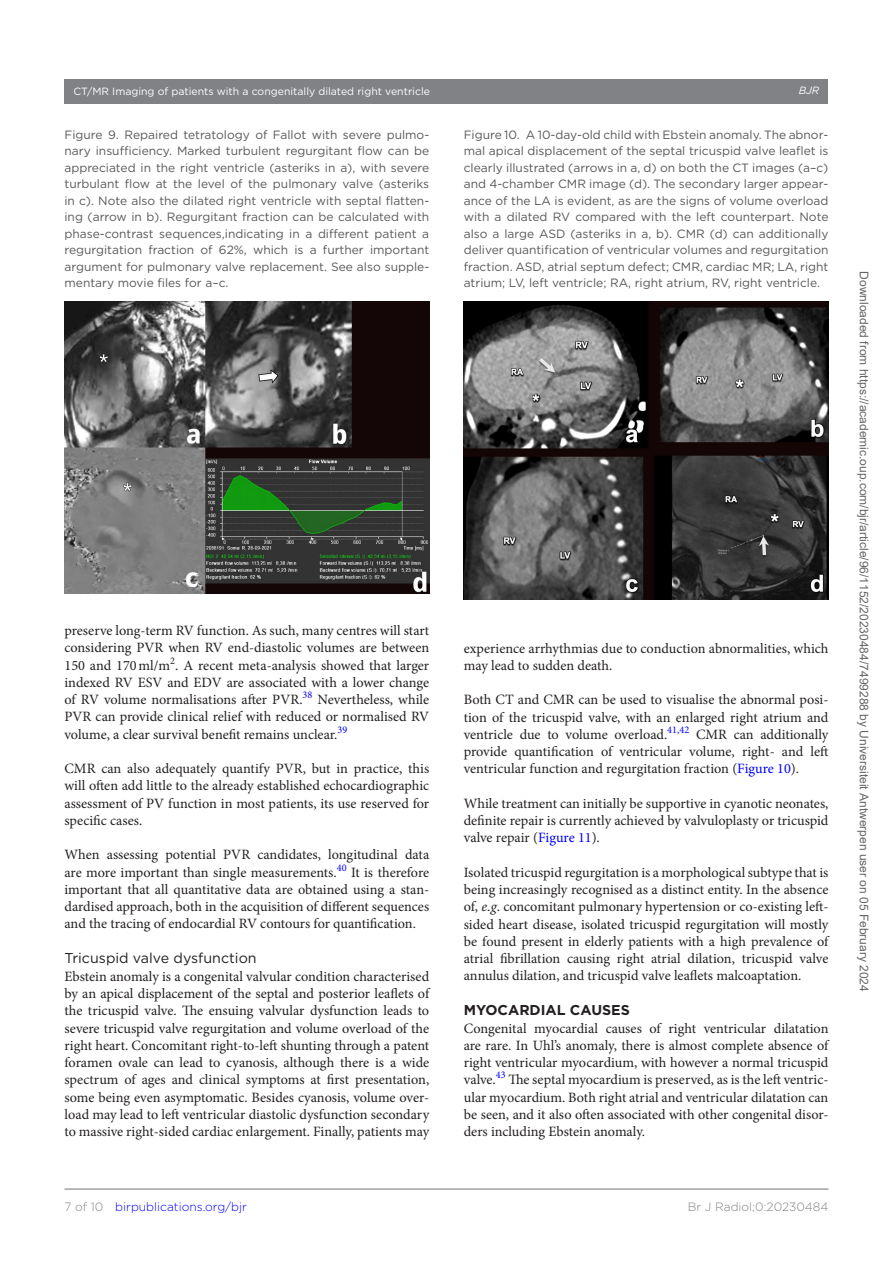
<style>
.page{position:relative;width:893px;height:1263px;background:#fff}
.page>*{position:absolute;margin:0;border:0;box-sizing:border-box;transform-origin:0 0}
.t1{font:14.25px/17.2px "Minion Pro";color:#231f20;text-align:justify}
.t2{font:14.25px "Gotham";color:#231f20}
.t3{font:700 14.25px "Gotham";color:#231f20}
.t4{font:12px/16.5px "Gotham";color:#57585a;text-align:justify}
.t5{font:12px "Arial";color:#666}
.t6{font:300 12px "Gotham";color:#00f}
.t7{font:300 12px "Gotham";color:#808285}
.t8{font:10.5px "Gotham";color:#fff}
.t9{font:italic 10.5px "Gotham";color:#fff}
.s1{color:#00f}
.s2{font-style:italic}
.s3{color:#808285}
</style>
<div class="page">
<hr style="left:64px;top:1188px;width:764px;height:2px;background:#808285">
<div style="left:64px;top:79px;width:764px;height:24px;background:#808285"></div>
<img style="left:464px;top:301px;width:364px;height:298px">
<img style="left:64px;top:301px;width:365px;height:292px">
<p class="t8" style="left:74px;top:85px;width:358px">CT/MR Imaging of patients with a congenitally dilated right ventricle</p>
<p class="t9" style="left:799px;top:85px;width:22px">BJR</p>
<p class="t4" style="left:64px;top:126px;width:366px">Figure 9. Repaired tetratology of Fallot with severe pulmo&shy;nary insufficiency. Marked turbulent regurgitant flow can be appreciated in the right ventricle (asteriks in a), with severe turbulant flow at the level of the pulmonary valve (asteriks in c). Note also the dilated right ventricle with septal flatten&shy;ing (arrow in b). Regurgitant fraction can be calculated with phase-contrast sequences,indicating in a different patient a regurgitation fraction of 62%, which is a further important argument for pulmonary valve replacement. See also supple&shy;mentary movie files for a–c.</p>
<p class="t4" style="left:464px;top:126px;width:366px">Figure 10. A 10-day-old child with Ebstein anomaly. The abnor&shy;mal apical displacement of the septal tricuspid valve leaflet is clearly illustrated (arrows in a, d) on both the CT images (a–c) and 4-chamber CMR image (d). The secondary larger appear&shy;ance of the LA is evident, as are the signs of volume overload with a dilated RV compared with the left counterpart. Note also a large ASD (asteriks in a, b). CMR (d) can additionally deliver quantification of ventricular volumes and regurgitation fraction. ASD, atrial septum defect; CMR, cardiac MR; LA, right atrium; LV, left ventricle; RA, right atrium, RV, right ventricle.</p>
<p class="t1" style="left:64px;top:622px;width:366px">preserve long-term RV function. As such, many centres will start considering PVR when RV end-diastolic volumes are between 150 and 170ml/m<sup>2</sup>. A recent meta-analysis showed that larger indexed RV ESV and EDV are associated with a lower change of RV volume normalisations after PVR.<sup>38</sup> Nevertheless, while PVR can provide clinical relief with reduced or normalised RV volume, a clear survival benefit remains unclear.<sup>39</sup></p>
<p class="t1" style="left:64px;top:760px;width:366px">CMR can also adequately quantify PVR, but in practice, this will often add little to the already established echocardiographic assessment of PV function in most patients, its use reserved for specific cases.</p>
<p class="t1" style="left:64px;top:846px;width:366px">When assessing potential PVR candidates, longitudinal data are more important than single measurements.<sup>40</sup> It is therefore important that all quantitative data are obtained using a stan&shy;dardised approach, both in the acquisition of different sequences and the tracing of endocardial RV contours for quantification.</p>
<p class="t2" style="left:64px;top:949px;width:194px">Tricuspid valve dysfunction</p>
<p class="t1" style="left:64px;top:968px;width:366px">Ebstein anomaly is a congenital valvular condition characterised by an apical displacement of the septal and posterior leaflets of the tricuspid valve. The ensuing valvular dysfunction leads to severe tricuspid valve regurgitation and volume overload of the right heart. Concomitant right-to-left shunting through a patent foramen ovale can lead to cyanosis, although there is a wide spectrum of ages and clinical symptoms at first presentation, some being even asymptomatic. Besides cyanosis, volume over&shy;load may lead to left ventricular diastolic dysfunction secondary to massive right-sided cardiac enlargement. Finally, patients may</p>
<p class="t1" style="left:464px;top:640px;width:366px">experience arrhythmias due to conduction abnormalities, which may lead to sudden death.</p>
<p class="t1" style="left:464px;top:691px;width:366px">Both CT and CMR can be used to visualise the abnormal posi&shy;tion of the tricuspid valve, with an enlarged right atrium and ventricle due to volume overload.<sup>41,42</sup> CMR can additionally provide quantification of ventricular volume, right- and left ventricular function and regurgitation fraction (<span class="s1">Figure 10</span>).</p>
<p class="t1" style="left:464px;top:795px;width:366px">While treatment can initially be supportive in cyanotic neonates, definite repair is currently achieved by valvuloplasty or tricuspid valve repair (<span class="s1">Figure 11</span>).</p>
<p class="t1" style="left:464px;top:864px;width:366px">Isolated tricuspid regurgitation is a morphological subtype that is being increasingly recognised as a distinct entity. In the absence of, <span class="s2">e.g</span>. concomitant pulmonary hypertension or co-existing left&shy;sided heart disease, isolated tricuspid regurgitation will mostly be found present in elderly patients with a high prevalence of atrial fibrillation causing right atrial dilation, tricuspid valve annulus dilation, and tricuspid valve leaflets malcoaptation.</p>
<p class="t3" style="left:464px;top:1000px;width:168px">MYOCARDIAL CAUSES</p>
<p class="t1" style="left:464px;top:1019px;width:366px">Congenital myocardial causes of right ventricular dilatation are rare. In Uhl’s anomaly, there is almost complete absence of right ventricular myocardium, with however a normal tricuspid valve.<sup>43</sup> The septal myocardium is preserved, as is the left ventric&shy;ular myocardium. Both right atrial and ventricular dilatation can be seen, and it also often associated with other congenital disor&shy;ders including Ebstein anomaly.</p>
<p class="t6" style="left:64px;top:1199px;width:184px"><span class="s3">7 of 10</span> birpublications.org/bjr</p>
<p class="t7" style="left:688px;top:1199px;width:142px">Br J Radiol;0:20230484</p>
<p class="t5" style="left:868px;top:271px;width:721px;rotate:90deg">Downloaded from https://academic.oup.com/bjr/article/96/1152/20230484/7499288 by Universiteit Antwerpen user on 05 February 2024</p>
</div>
